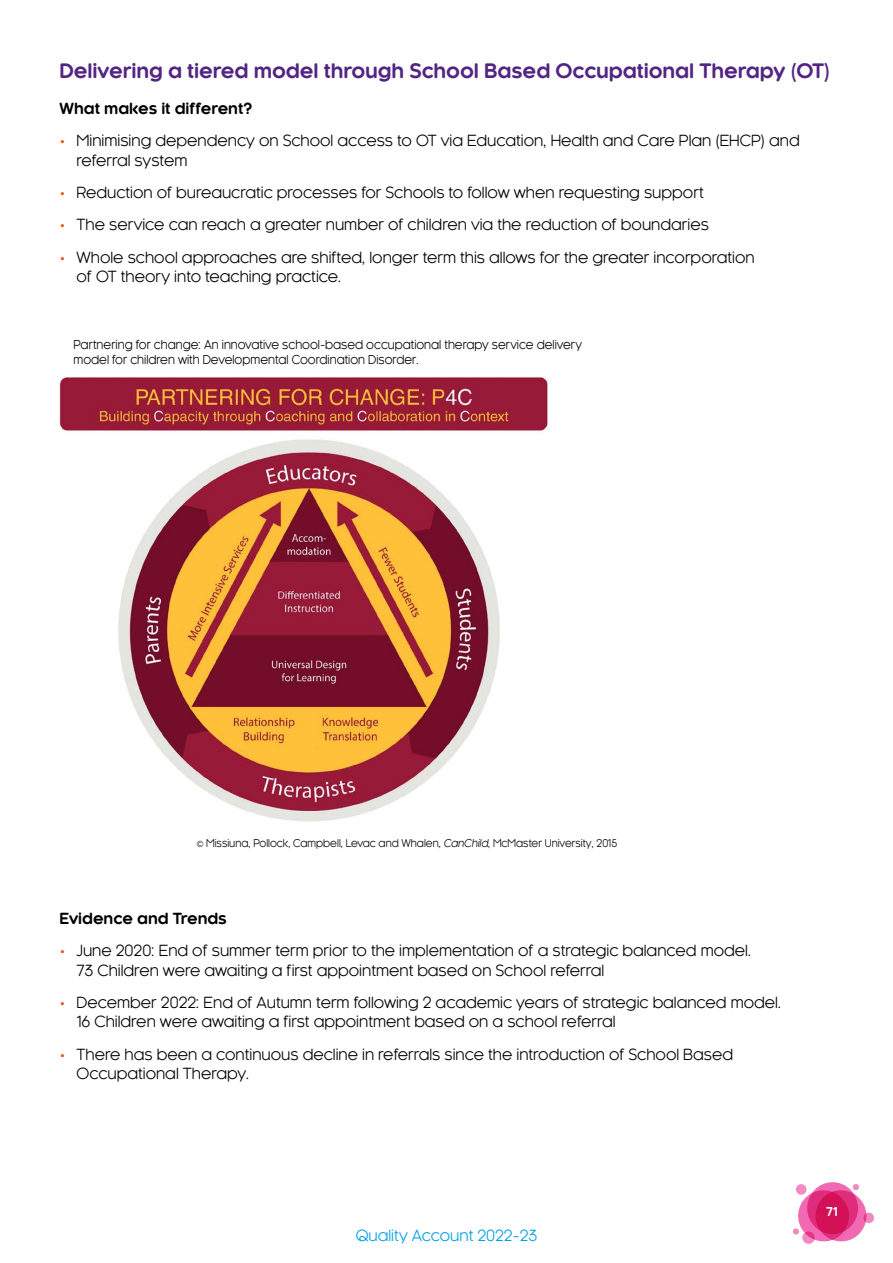
<style>
.page{position:relative;width:893px;height:1263px;background:#fff}
.page>*{position:absolute;margin:0;border:0;box-sizing:border-box;transform-origin:0 0}
.Sub_Head_2{font:700 19.5px "Kaleko 105 Round W01";letter-spacing:-.005em;color:#522583}
.Bullets{font:15px/19.5px "Kaleko 105 Round W01";color:#000}
.Bullets-2{font:700 15px "Kaleko 105 Round W01";color:#000}
.t1{font:15px "Kaleko 105 Round W01";color:#009fe3}
.Bullets-3{font:12px/15px "Kaleko 105 Round W01";color:#000;scale:.94 1}
.t2{font:700 12px "Kaleko 105 Round W01";color:#fff}
.Bullets-4{font:10.5px "Kaleko 105 Round W01";color:#000;scale:.94 1}
.s1{color:#e94e0f}
.s2{font-style:italic}
</style>
<div class="page">
<svg style="left:793px;top:1184px;width:73px;height:60px"></svg>
<svg style="left:863px;top:1212px;width:11px;height:11px"></svg>
<img style="left:59px;top:377px;width:491px;height:445px">
<hr style="left:0;top:957px;width:1px;height:51px;background:#8e8e8d">
<hr style="left:0;top:882px;width:1px;height:37px;background:#9ecb84">
<hr style="left:0;top:891px;width:1px;height:61px;background:#9ecb84">
<h4 class="Sub_Head_2" style="left:60px;top:60px;width:772px">Delivering a tiered model through School Based Occupational Therapy (OT)</h4>
<p class="Bullets-2" style="left:60px;top:100px;width:194px">What makes it different?</p>
<p class="Bullets" style="left:77px;top:131px;width:725px;text-indent:-17px"><span class="s1">•</span> Minimising dependency on School access to OT via Education, Health and Care Plan (EHCP) and referral system</p>
<p class="Bullets" style="left:60px;top:183px;width:646px"><span class="s1">•</span> Reduction of bureaucratic processes for Schools to follow when requesting support</p>
<p class="Bullets" style="left:60px;top:215px;width:651px"><span class="s1">•</span> The service can reach a greater number of children via the reduction of boundaries</p>
<p class="Bullets" style="left:77px;top:247px;width:680px;text-indent:-17px"><span class="s1">•</span> Whole school approaches are shifted, longer term this allows for the greater incorporation of OT theory into teaching practice.</p>
<p class="Bullets-3" style="left:74px;top:337px;width:542px">Partnering for change: An innovative school-based occupational therapy service delivery model for children with Developmental Coordination Disorder.</p>
<p class="Bullets-4" style="left:197px;top:838px;width:449px">© Missiuna, Pollock, Campbell, Levac and Whalen, <span class="s2">CanChild</span>, McMaster University, 2015</p>
<p class="Bullets-2" style="left:60px;top:910px;width:169px">Evidence and Trends</p>
<p class="Bullets" style="left:77px;top:941px;width:676px;text-indent:-17px"><span class="s1">•</span> June 2020: End of summer term prior to the implementation of a strategic balanced model.<br>73 Children were awaiting a first appointment based on School referral</p>
<p class="Bullets" style="left:77px;top:993px;width:706px;text-indent:-17px"><span class="s1">•</span> December 2022: End of Autumn term following 2 academic years of strategic balanced model.<br>16 Children were awaiting a first appointment based on a school referral</p>
<p class="Bullets" style="left:77px;top:1044px;width:658px;text-indent:-17px"><span class="s1">•</span> There has been a continuous decline in referrals since the introduction of School Based<br>Occupational Therapy.</p>
<p class="t1" style="left:356px;top:1227px;width:183px">Quality Account 2022-23</p>
<p class="t2" style="left:826px;top:1204px;width:13px">71</p>
</div>
